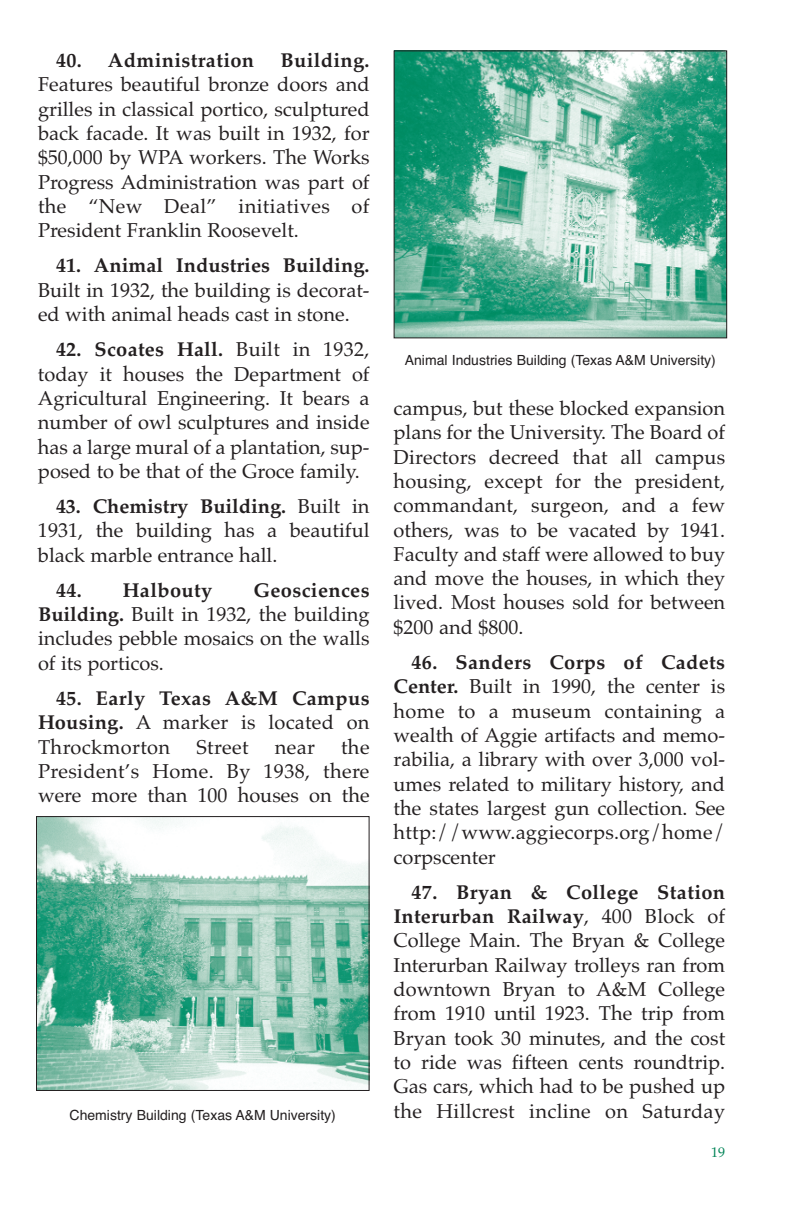
<style>
.page{position:relative;width:792px;height:1224px;background:#fff}
.page>*{position:absolute;margin:0;border:0;box-sizing:border-box;transform-origin:0 0}
.t1{font:20px/24.4px "Palatino";color:#231f20;text-align:justify}
.t2{font:700 20px/24.4px "Palatino";letter-spacing:.02em;color:#231f20;text-align:justify}
.t3{font:20px "Palatino";letter-spacing:.02em;color:#231f20}
.t4{font:14px "Helvetica";color:#231f20}
.t5{font:14px "Palatino";color:#008457}
.s1{font-weight:700}
.s2{font-weight:400}
</style>
<div class="page">
<img style="left:38px;top:818px;width:330px;height:271px">
<div style="left:36px;top:816px;width:334px;height:275px;border:1px solid #231f20"></div>
<img style="left:396px;top:52px;width:329px;height:284px">
<div style="left:394px;top:50px;width:333px;height:288px;border:1px solid #231f20"></div>
<p class="t2" style="left:56px;top:50px;width:200px">40. Administration</p>
<p class="t2" style="left:280px;top:50px;width:91px">Building.</p>
<p class="t1" style="left:38px;top:75px;width:333px">Features beautiful bronze doors and grilles in classical portico, sculptured back facade. It was built in 1932, for $50,000 by WPA workers. The Works Progress Administration was part of the “New Deal” initiatives of President Franklin Roosevelt.</p>
<p class="t2" style="left:56px;top:256px;width:315px">41. Animal Industries Building.</p>
<p class="t1" style="left:38px;top:280px;width:333px">Built in 1932, the building is decorat&shy;ed with animal heads cast in stone.</p>
<p class="t1" style="left:38px;top:340px;width:333px;text-indent:18px"><span class="s1">42. Scoates Hall.</span> Built in 1932, today it houses the Department of Agricultural Engineering. It bears a number of owl sculptures and inside has a large mural of a plantation, sup&shy;posed to be that of the Groce family.</p>
<p class="t1" style="left:38px;top:496px;width:333px;text-indent:18px"><span class="s1">43. Chemistry Building.</span> Built in 1931, the building has a beautiful black marble entrance hall.</p>
<p class="t2" style="left:56px;top:580px;width:158px">44. Halbouty</p>
<p class="t1" style="left:38px;top:580px;width:333px;text-indent:215px"><span class="s1">Geosciences Building.</span> Built in 1932, the building includes pebble mosaics on the walls of its porticos.</p>
<p class="t2" style="left:38px;top:688px;width:333px;text-indent:18px">45. Early Texas A&amp;M Campus Housing. <span class="s2">A marker is located on Throckmorton</span></p>
<p class="t1" style="left:38px;top:737px;width:333px;text-indent:303px">the President’s Home. By 1938, there were more than 100 houses on the</p>
<p class="t1" style="left:196px;top:737px;width:54px">Street</p>
<p class="t1" style="left:275px;top:737px;width:42px">near</p>
<p class="t4" style="left:405px;top:355px;width:313px">Animal Industries Building (Texas A&amp;M University)</p>
<p class="t1" style="left:394px;top:398px;width:333px">campus, but these blocked expansion plans for the University. The Board of Directors decreed that all campus housing, except for the president, commandant, surgeon, and a few others, was to be vacated by 1941.<br>Faculty and staff were allowed to buy and move the houses, in which they lived. Most houses sold for between $200 and $800.</p>
<p class="t1" style="left:394px;top:652px;width:333px;text-indent:18px"><span class="s1">46. Sanders Corps of Cadets Center.</span> Built in 1990, the center is home to a museum containing a wealth of Aggie artifacts and memo&shy;rabilia, a library with over 3,000 vol&shy;umes related to military history, and the states largest gun collection. See http://www.aggiecorps.org/home/ corpscenter</p>
<p class="t1" style="left:394px;top:882px;width:333px;text-indent:18px"><span class="s1">47. Bryan &amp; College Station Interurban Railway</span>, 400 Block of College Main. The Bryan &amp; College Interurban Railway trolleys ran from downtown Bryan to A&amp;M College from 1910 until 1923. The trip from Bryan took 30 minutes, and the cost to ride was fifteen cents roundtrip.<br>Gas cars, which had to be pushed up</p>
<p class="t4" style="left:70px;top:1110px;width:268px">Chemistry Building (Texas A&amp;M University)</p>
<p class="t3" style="left:394px;top:1103px;width:333px">the Hillcrest incline on Saturday</p>
<p class="t5" style="left:711px;top:1147px;width:15px">19</p>
</div>
